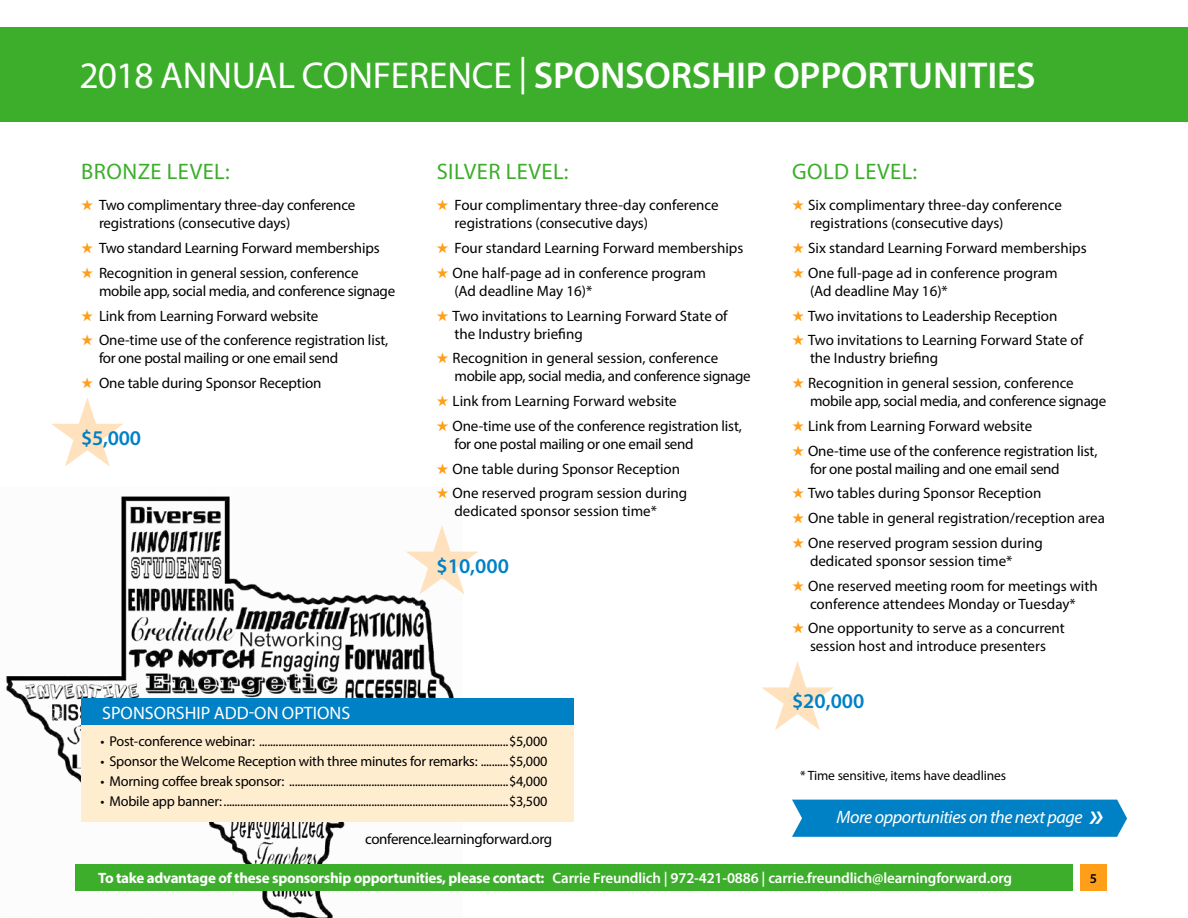
<style>
.page{position:relative;width:1188px;height:918px;background:#fff}
.page>*{position:absolute;margin:0;border:0;box-sizing:border-box;transform-origin:0 0}
.t1{font:600 37.5px "Myriad Pro";letter-spacing:-.005em;color:#fff}
.t2{font:22.5px "Myriad Pro";letter-spacing:.02em;color:#3dae2b}
.t3{font:600 21px "Myriad Pro";color:#0081c6}
.t4{font:italic 18px "Myriad Pro";letter-spacing:-.025em;color:#fff}
.t5{font:18px "Myriad Pro";color:#fff}
.t6{font:15px/18px "Myriad Pro";letter-spacing:-.005em;color:#000}
.t7{font:600 15px "Myriad Pro";letter-spacing:-.01em;color:#fff}
.t8{font:15px "Myriad Pro";letter-spacing:-.025em;color:#000}
.t9{font:14.25px "Myriad Pro";letter-spacing:-.015em;color:#000}
.t10{font:13.5px "Myriad Pro";letter-spacing:-.01em;color:#000}
.t11{font:600 13.5px "Myriad Pro";color:#000}
.s1{font-weight:400}
.s2{color:#ff9e18}
.s3{font-weight:600;font-size:32.85px}
.s4{font-weight:700}
</style>
<div class="page">
<div style="left:1080px;top:864px;width:27px;height:27px;background:#ff9e18"></div>
<img style="left:6px;top:496px;width:448px;height:422px">
<div style="left:0;top:27px;width:1188px;height:95px;background:#3dae2b"></div>
<div style="left:792px;top:800px;width:335px;height:37px;background:#0081c6"></div>
<div style="left:81px;top:724px;width:493px;height:98px;background:#ffedd0"></div>
<div style="left:81px;top:698px;width:493px;height:27px;background:#0081c6"></div>
<div style="left:75px;top:864px;width:997px;height:27px;background:#3dae2b"></div>
<svg style="left:406px;top:524px;width:48px;height:70px"></svg>
<h1 class="t1" style="left:80px;top:52px;width:958px"><span class="s1">2018 ANNUAL CONFERENCE |</span> SPONSORSHIP OPPORTUNITIES</h1>
<h2 class="t2" style="left:81px;top:157px;width:150px">BRONZE LEVEL:</h2>
<p class="t6" style="left:99px;top:196px;width:258px;text-indent:-18px"><span class="s2">★</span> Two complimentary three-day conference registrations (consecutive days)</p>
<p class="t6" style="left:81px;top:239px;width:300px"><span class="s2">★</span> Two standard Learning Forward memberships</p>
<p class="t6" style="left:99px;top:264px;width:298px;text-indent:-18px"><span class="s2">★</span> Recognition in general session, conference mobile app, social media, and conference signage</p>
<p class="t6" style="left:81px;top:306px;width:239px"><span class="s2">★</span> Link from Learning Forward website</p>
<p class="t6" style="left:99px;top:331px;width:291px;text-indent:-18px"><span class="s2">★</span> One-time use of the conference registration list, for one postal mailing or one email send</p>
<p class="t6" style="left:81px;top:374px;width:242px"><span class="s2">★</span> One table during Sponsor Reception</p>
<h3 class="t3" style="left:81px;top:424px;width:62px">$5,000</h3>
<h2 class="t2" style="left:437px;top:157px;width:133px">SILVER LEVEL:</h2>
<p class="t6" style="left:454px;top:196px;width:266px;text-indent:-18px"><span class="s2">★</span> Four complimentary three-day conference registrations (consecutive days)</p>
<p class="t6" style="left:436px;top:239px;width:308px"><span class="s2">★</span> Four standard Learning Forward memberships</p>
<p class="t6" style="left:454px;top:264px;width:253px;text-indent:-18px"><span class="s2">★</span> One half-page ad in conference program (Ad deadline May 16)*</p>
<p class="t6" style="left:454px;top:306px;width:275px;text-indent:-18px"><span class="s2">★</span> Two invitations to Learning Forward State of the Industry briefing</p>
<p class="t6" style="left:454px;top:349px;width:298px;text-indent:-18px"><span class="s2">★</span> Recognition in general session, conference mobile app, social media, and conference signage</p>
<p class="t6" style="left:436px;top:392px;width:242px"><span class="s2">★</span> Link from Learning Forward website</p>
<p class="t6" style="left:454px;top:417px;width:289px;text-indent:-18px"><span class="s2">★</span> One-time use of the conference registration list, for one postal mailing or one email send</p>
<p class="t6" style="left:436px;top:459px;width:245px"><span class="s2">★</span> One table during Sponsor Reception</p>
<p class="t6" style="left:454px;top:484px;width:234px;text-indent:-18px"><span class="s2">★</span> One reserved program session during dedicated sponsor session time*</p>
<h3 class="t3" style="left:436px;top:553px;width:74px">$10,000</h3>
<p class="t5" style="left:102px;top:702px;width:250px">SPONSORSHIP ADD-ON OPTIONS</p>
<p class="t9" style="left:100px;top:733px;width:449px">• Post-conference webinar: ...........................................................................................$5,000</p>
<p class="t9" style="left:100px;top:753px;width:449px">• Sponsor the Welcome Reception with three minutes for remarks: ..........$5,000</p>
<p class="t9" style="left:100px;top:772px;width:449px">• Morning coffee break sponsor: ................................................................................$4,000</p>
<p class="t9" style="left:100px;top:792px;width:449px">• Mobile app banner: ........................................................................................................$3,500</p>
<p class="t8" style="left:365px;top:829px;width:189px">conference.learningforward.org</p>
<h2 class="t2" style="left:792px;top:157px;width:127px">GOLD LEVEL:</h2>
<p class="t6" style="left:810px;top:196px;width:253px;text-indent:-18px"><span class="s2">★</span> Six complimentary three-day conference registrations (consecutive days)</p>
<p class="t6" style="left:792px;top:239px;width:296px"><span class="s2">★</span> Six standard Learning Forward memberships</p>
<p class="t6" style="left:810px;top:264px;width:249px;text-indent:-18px"><span class="s2">★</span> One full-page ad in conference program (Ad deadline May 16)*</p>
<p class="t6" style="left:792px;top:306px;width:267px"><span class="s2">★</span> Two invitations to Leadership Reception</p>
<p class="t6" style="left:810px;top:331px;width:275px;text-indent:-18px"><span class="s2">★</span> Two invitations to Learning Forward State of the Industry briefing</p>
<p class="t6" style="left:810px;top:374px;width:298px;text-indent:-18px"><span class="s2">★</span> Recognition in general session, conference mobile app, social media, and conference signage</p>
<p class="t6" style="left:792px;top:417px;width:242px"><span class="s2">★</span> Link from Learning Forward website</p>
<p class="t6" style="left:810px;top:441px;width:289px;text-indent:-18px"><span class="s2">★</span> One-time use of the conference registration list, for one postal mailing and one email send</p>
<p class="t6" style="left:792px;top:484px;width:251px"><span class="s2">★</span> Two tables during Sponsor Reception</p>
<p class="t6" style="left:792px;top:509px;width:315px"><span class="s2">★</span> One table in general registration/reception area</p>
<p class="t6" style="left:810px;top:534px;width:234px;text-indent:-18px"><span class="s2">★</span> One reserved program session during dedicated sponsor session time*</p>
<p class="t6" style="left:792px;top:576px;width:307px;text-align:center"><span class="s2">★</span> One reserved meeting room for meetings with conference attendees Monday or Tuesday*</p>
<p class="t6" style="left:792px;top:619px;width:274px;text-align:center"><span class="s2">★</span> One opportunity to serve as a concurrent session host and introduce presenters</p>
<h3 class="t3" style="left:792px;top:688px;width:74px">$20,000</h3>
<p class="t10" style="left:800px;top:767px;width:207px">* Time sensitive, items have deadlines</p>
<p class="t4" style="left:837px;top:806px;width:268px">More opportunities on the next page <span class="s3">»</span></p>
<p class="t7" style="left:98px;top:869px;width:915px"><span class="s4">To take advantage of these sponsorship opportunities, please contact:</span> Carrie Freundlich | 972-421-0886 | carrie.freundlich@learningforward.org</p>
<p class="t11" style="left:1090px;top:869px;width:9px">5</p>
</div>
